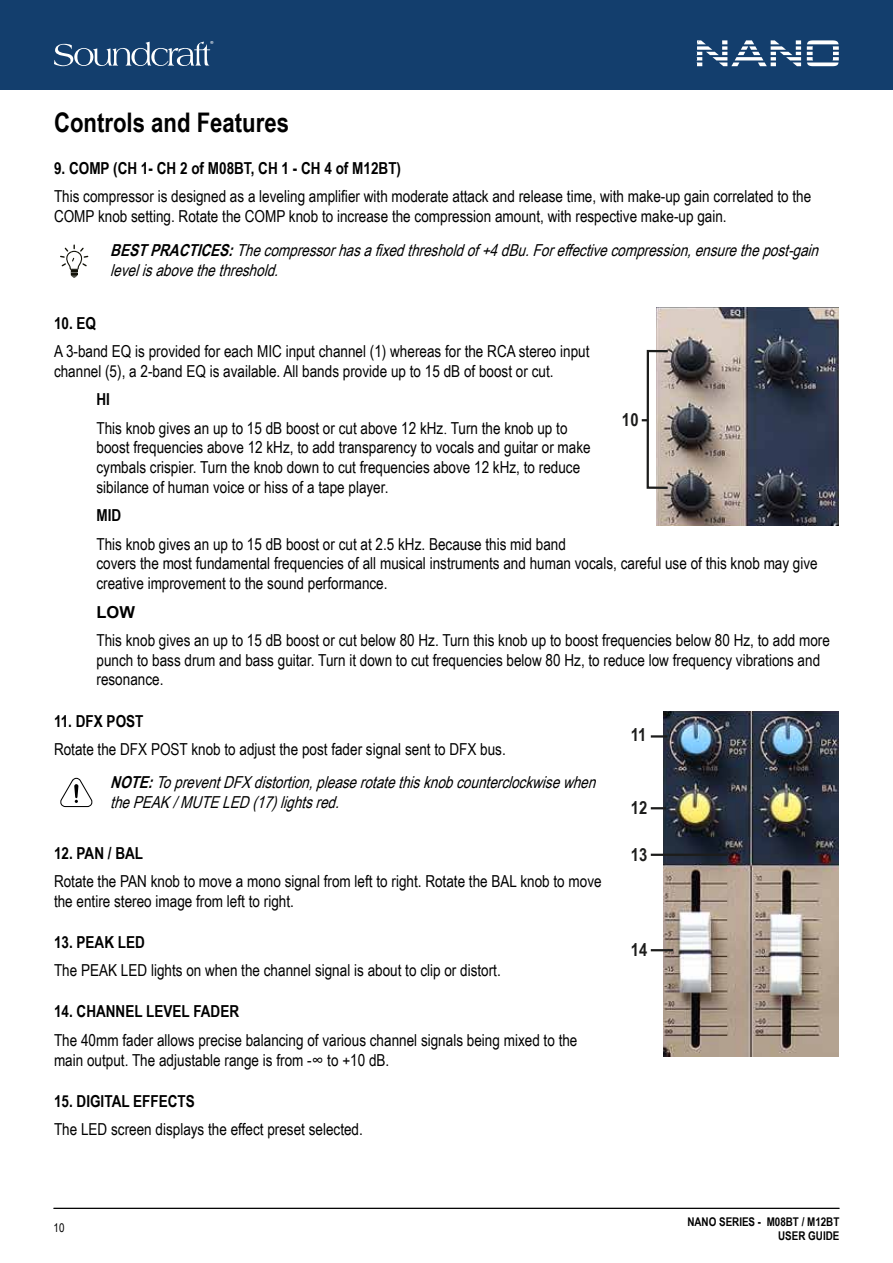
<style>
.page{position:relative;width:893px;height:1263px;background:#fff}
.page>*{position:absolute;margin:0;border:0;box-sizing:border-box;transform-origin:0 0}
.t1{font:700 27px "Arial Narrow";color:#000}
.t2{font:700 18px "Arial Narrow";color:#1c1c1b}
.t3{font:16.5px/19.8px "Arial Narrow";color:#000}
.t4{font:italic 16.5px/19.8px "Arial Narrow";color:#000}
.t5{font:700 16.5px "Arial Narrow";color:#000}
.t6{font:700 16.5px "Arial";color:#000}
.t7{font:700 12px/14.4px "Arial Narrow";color:#000;text-align:right}
.t8{font:12px "Arial Narrow";color:#000}
.t9{font:8.85px "Myriad Pro";color:#fff}
.s1{font-weight:700}
.s2{font-family:"Adobe Song Std";font-weight:300}
.s3{font-style:normal}
</style>
<div class="page">
<div style="left:0;top:0;width:893px;height:89px;background:#133e6d"></div>
<hr style="left:54px;top:1208px;width:785px;height:1px;background:#000">
<svg style="left:54px;top:42px;width:156px;height:24px"></svg>
<svg style="left:807px;top:40px;width:32px;height:26px"></svg>
<svg style="left:697px;top:40px;width:104px;height:26px"></svg>
<svg style="left:60px;top:244px;width:28px;height:34px"></svg>
<svg style="left:60px;top:778px;width:33px;height:29px"></svg>
<img style="left:656px;top:307px;width:182px;height:219px">
<div style="left:647px;top:350px;width:22px;height:139px;border:2px solid #1c1c1b"></div>
<svg style="left:642px;top:419px;width:6px;height:2px"></svg>
<img style="left:663px;top:711px;width:176px;height:346px">
<svg style="left:651px;top:735px;width:16px;height:2px"></svg>
<svg style="left:651px;top:807px;width:15px;height:2px"></svg>
<hr style="left:651px;top:854px;width:76px;height:2px;background:#1c1c1b">
<hr style="left:651px;top:949px;width:22px;height:2px;background:#1c1c1b">
<p class="t9" style="left:210px;top:38px;width:5px">®</p>
<h1 class="t1" style="left:54px;top:102px;width:236px">Controls and Features</h1>
<p class="t5" style="left:54px;top:156px;width:349px">9. COMP (CH 1- CH 2 of M08BT, CH 1 - CH 4 of M12BT)</p>
<p class="t3" style="left:54px;top:186px;width:759px">This compressor is designed as a leveling amplifier with moderate attack and release time, with make-up gain correlated to the<br>COMP knob setting. Rotate the COMP knob to increase the compression amount, with respective make-up gain.</p>
<p class="t4" style="left:110px;top:240px;width:715px"><span class="s1">BESTPRACTICES:</span>Thecompressorhasafixedthresholdof+4dBu.Foreffectivecompression,ensurethepost-gain levelisabovethethreshold.</p>
<p class="t5" style="left:54px;top:311px;width:44px">10. EQ</p>
<p class="t3" style="left:54px;top:341px;width:537px">A 3-band EQ is provided for each MIC input channel (1) whereas for the RCA stereo input channel (5), a 2-band EQ is available. All bands provide up to 15 dB of boost or cut.</p>
<p class="t3" style="left:97px;top:385px;width:472px;line-height:28.3px"><span class="s1">HI<br></span>This knob gives an up to 15 dB boost or cut above 12 kHz<span class="s2">.</span> Turn the knob up to</p>
<p class="t3" style="left:97px;top:437px;width:496px">boost frequencies above 12 kHz, to add transparency to vocals and guitar or make cymbals crispier. Turn the knob down to cut frequencies above 12 kHz, to reduce sibilance of human voice or hiss of a tape player.</p>
<p class="t5" style="left:97px;top:503px;width:26px">MID</p>
<p class="t3" style="left:97px;top:533px;width:723px">This knob gives an up to 15 dB boost or cut at 2.5 kHz. Because this mid band<br>covers the most fundamental frequencies of all musical instruments and human vocals, careful use of this knob may give creative improvement to the sound performance.</p>
<p class="t6" style="left:97px;top:601px;width:40px">LOW</p>
<p class="t3" style="left:97px;top:629px;width:735px">This knob gives an up to 15 dB boost or cut below 80 Hz. Turn this knob up to boost frequencies below 80 Hz, to add more punch to bass drum and bass guitar. Turn it down to cut frequencies below 80 Hz, to reduce low frequency vibrations and resonance.</p>
<p class="t5" style="left:54px;top:708px;width:91px">11. DFX POST</p>
<p class="t4" style="left:110px;top:732px;width:493px;line-height:33px;text-indent:-56px"><span class="s3">Rotate the DFX POST knob to adjust the post fader signal sent to DFX bus.<br></span><span class="s1">NOTE:</span>TopreventDFXdistortion,pleaserotatethisknobcounterclockwisewhen</p>
<p class="t4" style="left:110px;top:791px;width:236px">thePEAK/MUTELED(17)lightsred.</p>
<p class="t5" style="left:54px;top:841px;width:91px">12. PAN / BAL</p>
<p class="t3" style="left:54px;top:871px;width:549px">Rotate the PAN knob to move a mono signal from left to right. Rotate the BAL knob to move the entire stereo image from left to right.</p>
<p class="t5" style="left:54px;top:930px;width:92px">13. PEAK LED</p>
<p class="t3" style="left:54px;top:960px;width:448px">The PEAK LED lights on when the channel signal is about to clip or distort.</p>
<p class="t5" style="left:54px;top:999px;width:187px">14. CHANNEL LEVEL FADER</p>
<p class="t3" style="left:54px;top:1029px;width:525px">The 40mm fader allows precise balancing of various channel signals being mixed to the main output. The adjustable range is from -∞ to +10 dB.</p>
<p class="t5" style="left:54px;top:1088px;width:142px">15. DIGITAL EFFECTS</p>
<p class="t3" style="left:54px;top:1118px;width:310px">The LED screen displays the effect preset selected.</p>
<p class="t2" style="left:622px;top:406px;width:18px">10</p>
<p class="t2" style="left:631px;top:721px;width:17px">11</p>
<p class="t2" style="left:631px;top:794px;width:18px">12</p>
<p class="t2" style="left:631px;top:841px;width:18px">13</p>
<p class="t2" style="left:631px;top:936px;width:18px">14</p>
<p class="t8" style="left:54px;top:1219px;width:12px">10</p>
<p class="t7" style="left:687px;top:1214px;width:154px">NANO SERIES - M08BT / M12BT<br>USER GUIDE</p>
</div>
